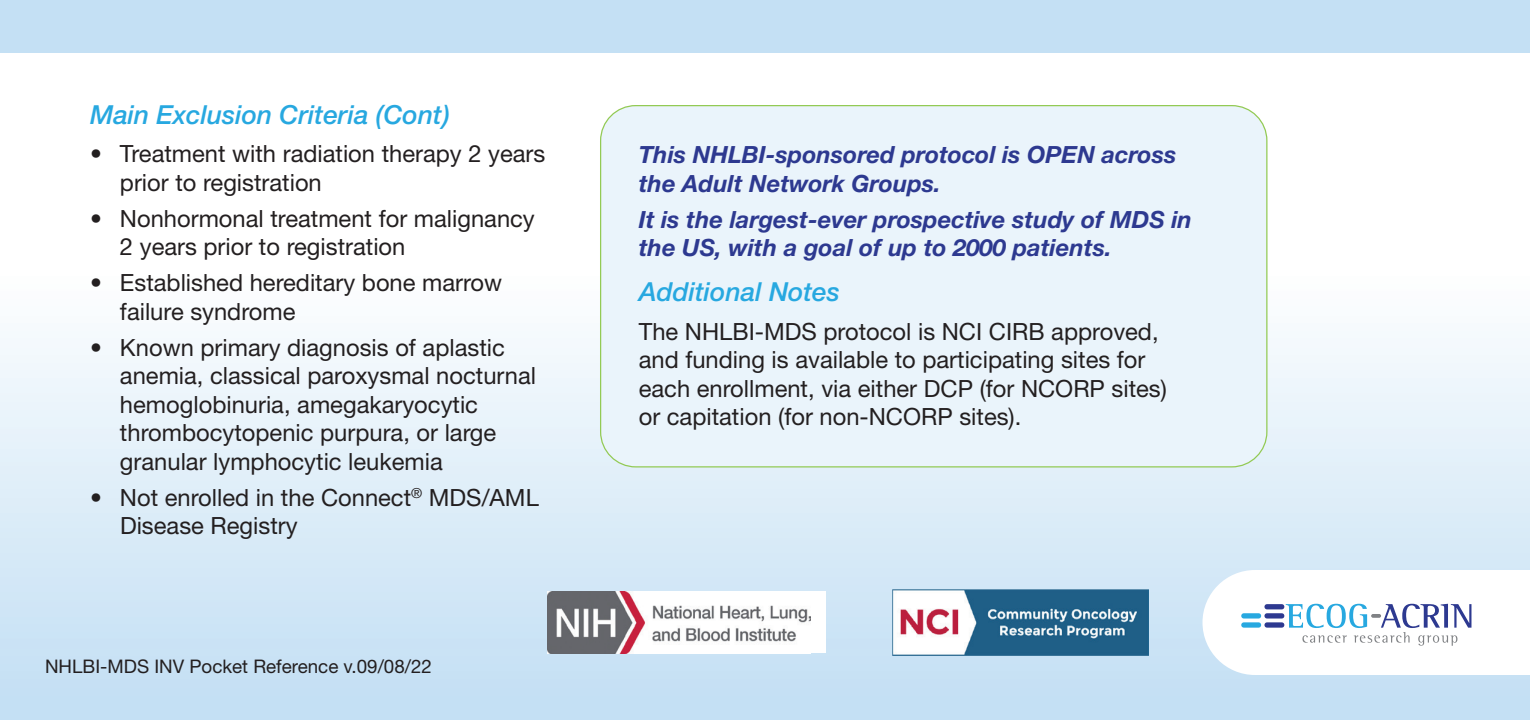
<style>
.page{position:relative;width:1530px;height:720px;background:#fff}
.page>*{position:absolute;margin:0;border:0;box-sizing:border-box;transform-origin:0 0}
.t1{font:italic 500 26.25px "Helvetica Neue LT Std";color:#27a8e0}
.t2{font:23.75px/28.5px "Helvetica Neue LT Std";color:#231f20}
.t3{font:italic 700 23.75px/28.5px "Helvetica Neue LT Std";color:#2d3990}
.t4{font:18.75px "Helvetica Neue LT Std";color:#231f20}
</style>
<div class="page">
<div style="left:0;top:270px;width:1530px;height:450px;background:linear-gradient(to bottom,#fdfefe,#c1def3)"></div>
<div style="left:0;top:0;width:1530px;height:52px;background:#c4e0f4"></div>
<div style="left:601px;top:106px;width:666px;height:361px;background:#eaf4fb;border-radius:35px"></div>
<div style="left:548px;top:592px;width:278px;height:61px;background:#fff"></div>
<img style="left:548px;top:592px;width:263px;height:61px">
<svg style="left:1202px;top:570px;width:328px;height:105px"></svg>
<svg style="left:1371px;top:614px;width:10px;height:4px"></svg>
<img style="left:892px;top:589px;width:257px;height:67px">
<p class="t1" style="left:90px;top:99px;width:361px">Main Exclusion Criteria (Cont)</p>
<p class="t2" style="left:120px;top:139px;width:427px;text-indent:-30px">• Treatment with radiation therapy 2 years prior to registration</p>
<p class="t2" style="left:120px;top:204px;width:416px;text-indent:-30px">• Nonhormonal treatment for malignancy<br>2 years prior to registration</p>
<p class="t2" style="left:120px;top:268px;width:384px;text-indent:-30px">• Established hereditary bone marrow failure syndrome</p>
<p class="t2" style="left:120px;top:333px;width:418px;text-indent:-30px">• Known primary diagnosis of aplastic anemia, classical paroxysmal nocturnal hemoglobinuria, amegakaryocytic thrombocytopenic purpura, or large granular lymphocytic leukemia</p>
<p class="t2" style="left:120px;top:483px;width:420px;text-indent:-30px">• Not enrolled in the Connect<sup>®</sup> MDS/AML<br>Disease Registry</p>
<p class="t4" style="left:45px;top:656px;width:388px">NHLBI-MDS INV Pocket Reference v.09/08/22</p>
<p class="t3" style="left:639px;top:140px;width:539px">This NHLBI-sponsored protocol is OPEN across the Adult Network Groups.</p>
<p class="t3" style="left:639px;top:204px;width:555px">It is the largest-ever prospective study of MDS in the US, with a goal of up to 2000 patients.</p>
<p class="t1" style="left:639px;top:276px;width:203px">Additional Notes</p>
<p class="t2" style="left:639px;top:317px;width:530px">The NHLBI-MDS protocol is NCI CIRB approved, and funding is available to participating sites for each enrollment, via either DCP (for NCORP sites) or capitation (for non-NCORP sites).</p>
</div>
